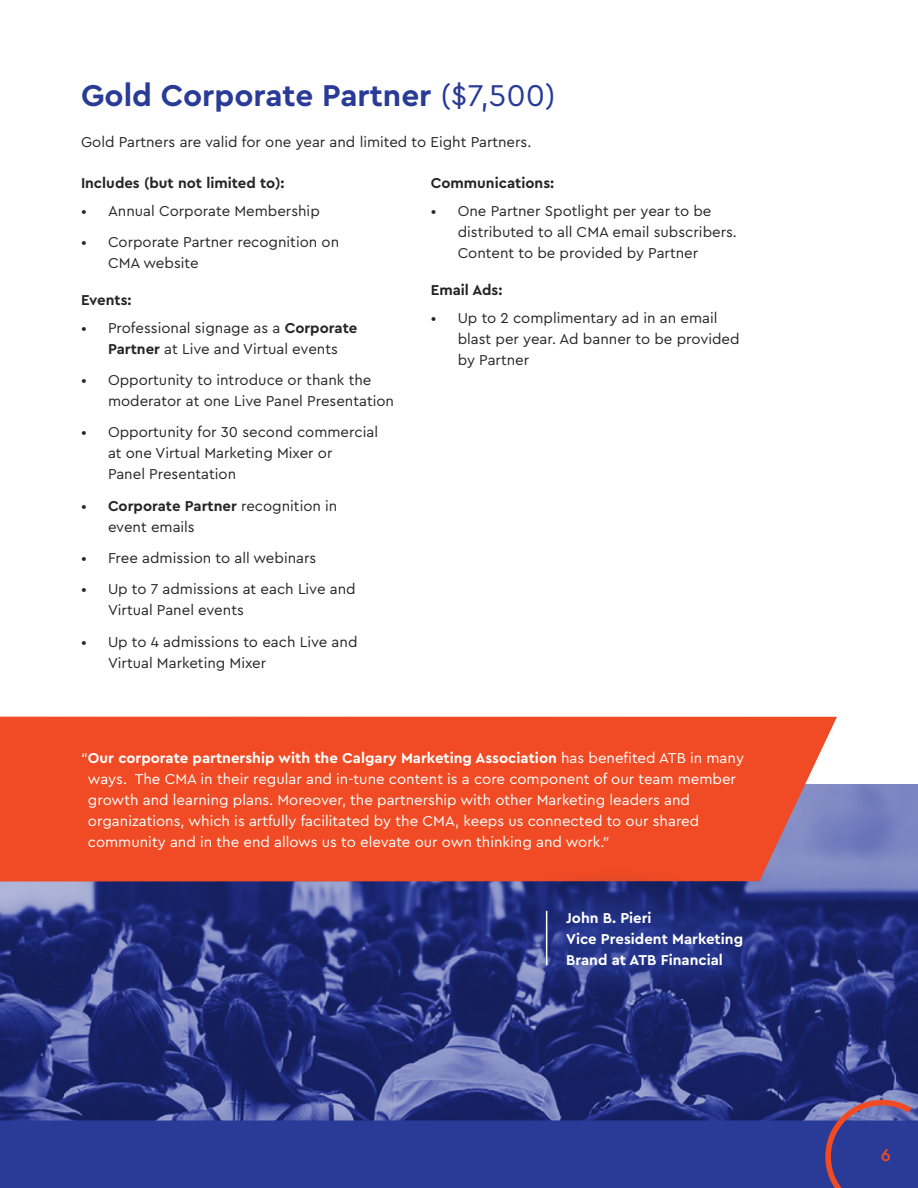
<style>
.page{position:relative;width:918px;height:1188px;background:#fff}
.page>*{position:absolute;margin:0;border:0;box-sizing:border-box;transform-origin:0 0}
.t1{font:700 31.5px "Cera PRO";color:#293b97}
.t2{font:500 18px "Cera Pro";color:#f04b24}
.t3{font:15px/21px "Cera PRO";color:#262626}
.t4{font:15px/21px "Cera PRO";color:#fff}
.t5{font:700 15px "Cera PRO";color:#262626}
.t6{font:700 15px/21px "Cera PRO";color:#fff}
.s1{font-weight:400}
.s2{font-weight:700}
</style>
<div class="page">
<svg style="left:0;top:784px;width:918px;height:336px"></svg>
<div style="left:0;top:1120px;width:918px;height:68px;background:#293b97"></div>
<svg style="left:825px;top:1100px;width:86px;height:88px"></svg>
<div style="left:0;top:717px;width:837px;height:165px;background:#f04b24"></div>
<div style="left:523px;top:869px;width:262px;height:140px;background:#293b97;opacity:.75"></div>
<hr style="left:546px;top:911px;width:1px;height:54px;background:#fff">
<h1 class="t1" style="left:81px;top:75px;width:476px">Gold Corporate Partner <span class="s1">($7,500)</span></h1>
<p class="t3" style="left:81px;top:131px;width:452px">Gold Partners are valid for one year and limited to Eight Partners.</p>
<p class="t5" style="left:81px;top:173px;width:205px">Includes (but not limited to):</p>
<p class="t3" style="left:81px;top:199px;width:240px">• Annual Corporate Membership</p>
<p class="t3" style="left:108px;top:231px;width:233px;text-indent:-27px">• Corporate Partner recognition on<br>CMA website</p>
<p class="t5" style="left:81px;top:290px;width:52px">Events:</p>
<p class="t3" style="left:81px;top:317px;width:278px;text-align:center">• Professional signage as a <span class="s2">Corporate<br>Partner</span> at Live and Virtual events</p>
<p class="t3" style="left:108px;top:369px;width:288px;text-indent:-27px">• Opportunity to introduce or thank the moderator at one Live Panel Presentation</p>
<p class="t3" style="left:108px;top:421px;width:272px;text-indent:-27px">• Opportunity for 30 second commercial at one Virtual Marketing Mixer or<br>Panel Presentation</p>
<p class="t3" style="left:108px;top:495px;width:231px;text-indent:-27px">• <span class="s2">Corporate Partner</span> recognition in event emails</p>
<p class="t3" style="left:81px;top:547px;width:237px">• Free admission to all webinars</p>
<p class="t3" style="left:108px;top:578px;width:249px;text-indent:-27px">• Up to 7 admissions at each Live and<br>Virtual Panel events</p>
<p class="t3" style="left:108px;top:630px;width:251px;text-indent:-27px">• Up to 4 admissions to each Live and<br>Virtual Marketing Mixer</p>
<p class="t5" style="left:431px;top:173px;width:125px">Communications:</p>
<p class="t3" style="left:458px;top:199px;width:281px;text-indent:-27px">• One Partner Spotlight per year to be distributed to all CMA email subscribers.<br>Content to be provided by Partner</p>
<p class="t5" style="left:431px;top:280px;width:73px">Email Ads:</p>
<p class="t3" style="left:458px;top:307px;width:283px;text-indent:-27px">• Up to 2 complimentary ad in an email blast per year. Ad banner to be provided by Partner</p>
<p class="t4" style="left:88px;top:746px;width:658px;text-indent:-7px">“<span class="s2">Our corporate partnership with the Calgary Marketing Association</span> has benefited ATB in many ways. The CMA in their regular and in-tune content is a core component of our team member growth and learning plans. Moreover, the partnership with other Marketing leaders and organizations, which is artfully facilitated by the CMA, keeps us connected to our shared community and in the end allows us to elevate our own thinking and work.”</p>
<p class="t6" style="left:566px;top:907px;width:178px">John B. Pieri<br>Vice President Marketing<br>Brand at ATB Financial</p>
<p class="t2" style="left:881px;top:1143px;width:12px">6</p>
</div>
